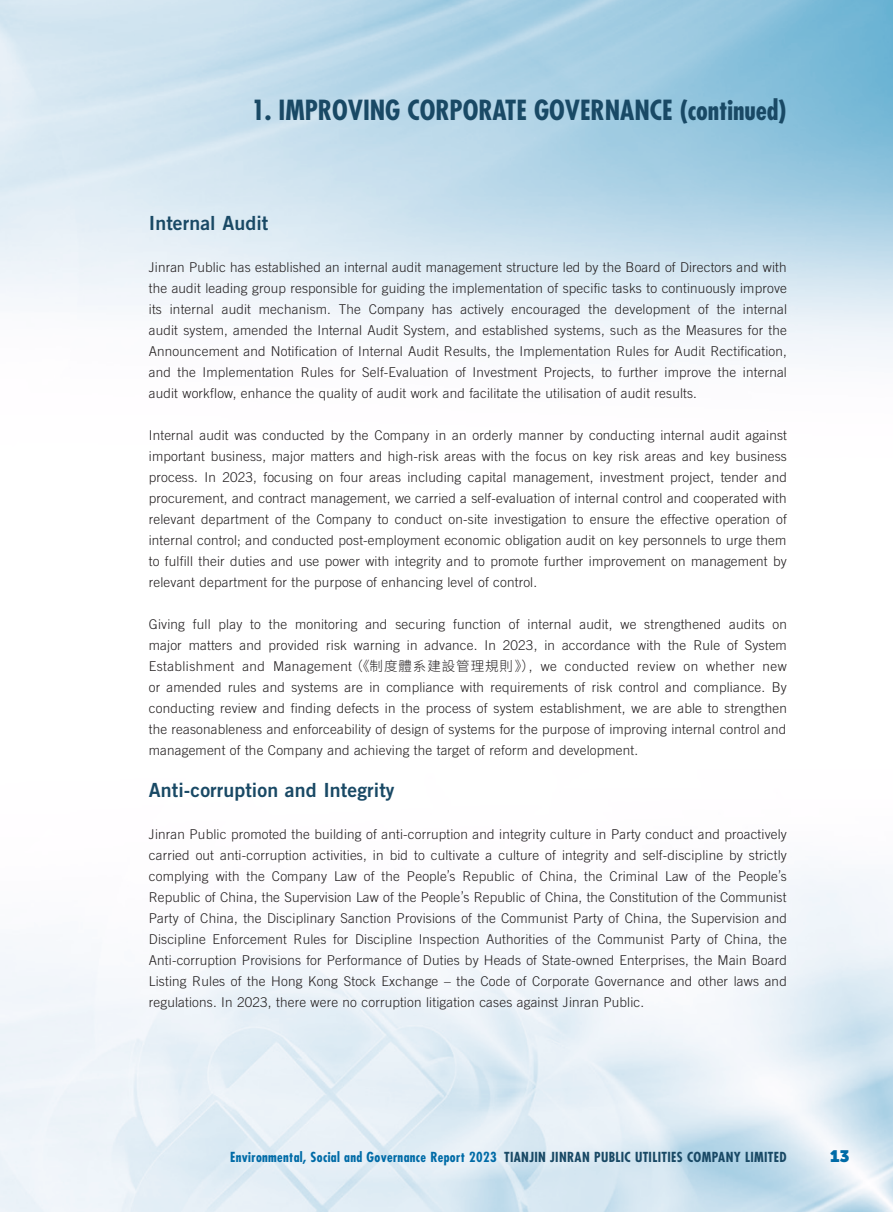
<style>
.page{position:relative;width:893px;height:1212px;background:#fff}
.page>*{position:absolute;margin:0;border:0;box-sizing:border-box;transform-origin:0 0}
.t1{font:700 condensed 27px "Futura Std";letter-spacing:-.005em;color:#194965}
.Heading_2{font:19.5px "Trade Gothic LT Std Bd 2";letter-spacing:.005em;color:#194965}
.t2{font:900 16.5px "Museo Sans Display";color:#006ba7}
.Body_Text{font:300 13.5px/21px "Trade Gothic LT Std";letter-spacing:.015em;color:#231f20;text-align:justify}
.t3{font:700 condensed 13.5px "Futura Std";letter-spacing:.025em;color:#006ba7}
.s1{font-family:"Source Han Sans TC"}
.s2{color:#194965}
</style>
<div class="page">
<img style="left:0;top:0;width:893px;height:1212px">
<h1 class="t1" style="left:252px;top:94px;width:536px">1. IMPROVING CORPORATE GOVERNANCE (continued)</h1>
<p class="Heading_2" style="left:149px;top:211px;width:121px">Internal Audit</p>
<p class="Body_Text" style="left:149px;top:256px;width:640px">Jinran Public has established an internal audit management structure led by the Board of Directors and with the audit leading group responsible for guiding the implementation of specific tasks to continuously improve its internal audit mechanism. The Company has actively encouraged the development of the internal audit system, amended the Internal Audit System, and established systems, such as the Measures for the Announcement and Notification of Internal Audit Results, the Implementation Rules for Audit Rectification, and the Implementation Rules for Self-Evaluation of Investment Projects, to further improve the internal audit workflow, enhance the quality of audit work and facilitate the utilisation of audit results.</p>
<p class="Body_Text" style="left:149px;top:424px;width:640px">Internal audit was conducted by the Company in an orderly manner by conducting internal audit against important business, major matters and high-risk areas with the focus on key risk areas and key business process. In 2023, focusing on four areas including capital management, investment project, tender and procurement, and contract management, we carried a self-evaluation of internal control and cooperated with relevant department of the Company to conduct on-site investigation to ensure the effective operation of internal control; and conducted post-employment economic obligation audit on key personnels to urge them to fulfill their duties and use power with integrity and to promote further improvement on management by relevant department for the purpose of enhancing level of control.</p>
<p class="Body_Text" style="left:149px;top:613px;width:640px">Giving full play to the monitoring and securing function of internal audit, we strengthened audits on major matters and provided risk warning in advance. In 2023, in accordance with the Rule of System Establishment and Management<span class="s1">（《制度體系建設管理規則》）</span>, we conducted review on whether new or amended rules and systems are in compliance with requirements of risk control and compliance. By conducting review and finding defects in the process of system establishment, we are able to strengthen the reasonableness and enforceability of design of systems for the purpose of improving internal control and management of the Company and achieving the target of reform and development.</p>
<p class="Heading_2" style="left:149px;top:778px;width:247px">Anti-corruption and Integrity</p>
<p class="Body_Text" style="left:149px;top:823px;width:640px">Jinran Public promoted the building of anti-corruption and integrity culture in Party conduct and proactively carried out anti-corruption activities, in bid to cultivate a culture of integrity and self-discipline by strictly complying with the Company Law of the People’s Republic of China, the Criminal Law of the People’s Republic of China, the Supervision Law of the People’s Republic of China, the Constitution of the Communist Party of China, the Disciplinary Sanction Provisions of the Communist Party of China, the Supervision and Discipline Enforcement Rules for Discipline Inspection Authorities of the Communist Party of China, the Anti-corruption Provisions for Performance of Duties by Heads of State-owned Enterprises, the Main Board Listing Rules of the Hong Kong Stock Exchange – the Code of Corporate Governance and other laws and regulations. In 2023, there were no corruption litigation cases against Jinran Public.</p>
<p class="t3" style="left:230px;top:1148px;width:558px">Environmental, Social and Governance Report 2023 <span class="s2">TIANJIN JINRAN PUBLIC UTILITIES COMPANY LIMITED</span></p>
<p class="t2" style="left:830px;top:1147px;width:21px">13</p>
</div>
